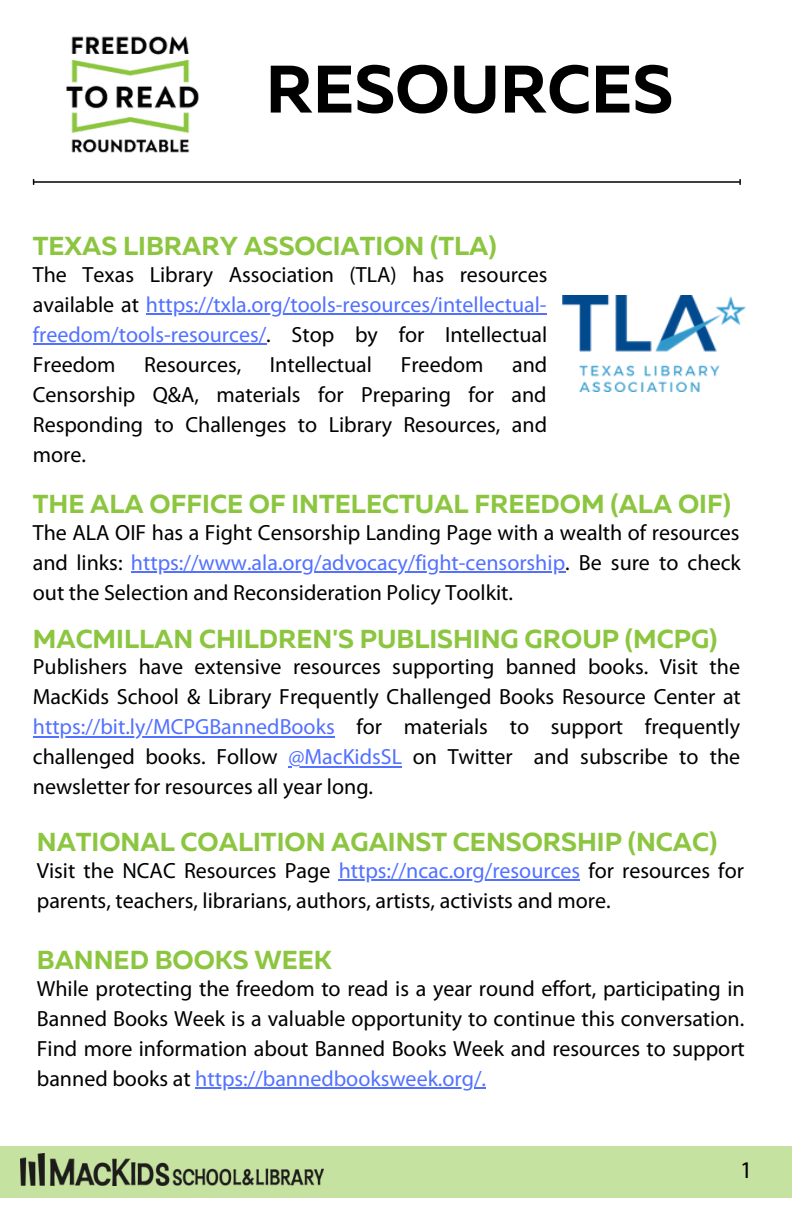
<style>
.page{position:relative;width:792px;height:1224px;background:#fff}
.page>*{position:absolute;margin:0;border:0;box-sizing:border-box;transform-origin:0 0}
.t1{font:700 67px "Muller";color:#000}
.t2{font:700 26px "Muller";color:#8cc640}
.t3{font:24px "Myriad Pro";color:#000}
.t4{font:22px/30px "Myriad Pro";color:#000;text-align:justify}
.s1{color:#5271ff}
</style>
<div class="page">
<img style="left:66px;top:36px;width:133px;height:117px">
<hr style="left:34px;top:181px;width:705px;height:2px;background:#000">
<svg style="left:739px;top:179px;width:2px;height:6px"></svg>
<hr style="left:146px;top:313px;width:401px;height:2px;background:#5271ff">
<hr style="left:33px;top:343px;width:233px;height:2px;background:#5271ff">
<hr style="left:33px;top:736px;width:302px;height:1px;background:#5271ff">
<hr style="left:288px;top:766px;width:114px;height:1px;background:#5271ff">
<hr style="left:131px;top:571px;width:434px;height:2px;background:#5271ff">
<hr style="left:339px;top:879px;width:241px;height:2px;background:#5271ff">
<hr style="left:195px;top:1087px;width:291px;height:2px;background:#5271ff">
<div style="left:0;top:1146px;width:792px;height:51px;background:#c6e2a0"></div>
<img style="left:20px;top:1154px;width:303px;height:31px">
<img style="left:562px;top:295px;width:183px;height:96px">
<p class="t1" style="left:266px;top:61px;width:409px">RESOURCES</p>
<p class="t2" style="left:33px;top:235px;width:465px">TEXAS LIBRARY ASSOCIATION (TLA)</p>
<p class="t4" style="left:33px;top:261px;width:516px">The Texas Library Association (TLA) has resources available at <span class="s1">https://txla.org/tools-resources/intellectual&shy;freedom/tools-resources/</span>. Stop by for Intellectual Freedom</p>
<p class="t4" style="left:33px;top:351px;width:516px;text-indent:479px">and Censorship Q&amp;A, materials for Preparing for and Responding to Challenges to Library Resources, and more.</p>
<p class="t4" style="left:144px;top:351px;width:99px">Resources,</p>
<p class="t4" style="left:270px;top:351px;width:104px">Intellectual</p>
<p class="t4" style="left:401px;top:351px;width:84px">Freedom</p>
<p class="t2" style="left:33px;top:493px;width:700px">THE ALA OFFICE OF INTELECTUAL FREEDOM (ALA OIF)</p>
<p class="t4" style="left:33px;top:519px;width:710px">The ALA OIF has a Fight Censorship Landing Page with a wealth of resources and links: <span class="s1">https://www.ala.org/advocacy/fight-censorship</span>. Be sure to check out the Selection and Reconsideration Policy Toolkit.</p>
<p class="t2" style="left:33px;top:628px;width:686px">MACMILLAN CHILDREN'S PUBLISHING GROUP (MCPG)</p>
<p class="t4" style="left:33px;top:654px;width:710px">Publishers have extensive resources supporting banned books. Visit the MacKids School &amp; Library Frequently Challenged Books Resource Center at <span class="s1">https://bit.ly/MCPGBannedBooks</span> for materials to support frequently challenged books. Follow <span class="s1">@MacKidsSL</span> on Twitter and subscribe to the newsletter for resources all year long.</p>
<p class="t2" style="left:37px;top:831px;width:682px">NATIONAL COALITION AGAINST CENSORSHIP (NCAC)</p>
<p class="t4" style="left:37px;top:857px;width:709px">Visit the NCAC Resources Page <span class="s1">https://ncac.org/resources</span> for resources for parents, teachers, librarians, authors, artists, activists and more.</p>
<p class="t2" style="left:37px;top:949px;width:297px">BANNED BOOKS WEEK</p>
<p class="t4" style="left:37px;top:975px;width:709px">While protecting the freedom to read is a year round effort, participating in Banned Books Week is a valuable opportunity to continue this conversation.<br>Find more information about Banned Books Week and resources to support banned books at <span class="s1">https://bannedbooksweek.org/.</span></p>
<p class="t3" style="left:740px;top:1160px;width:14px">1</p>
</div>
